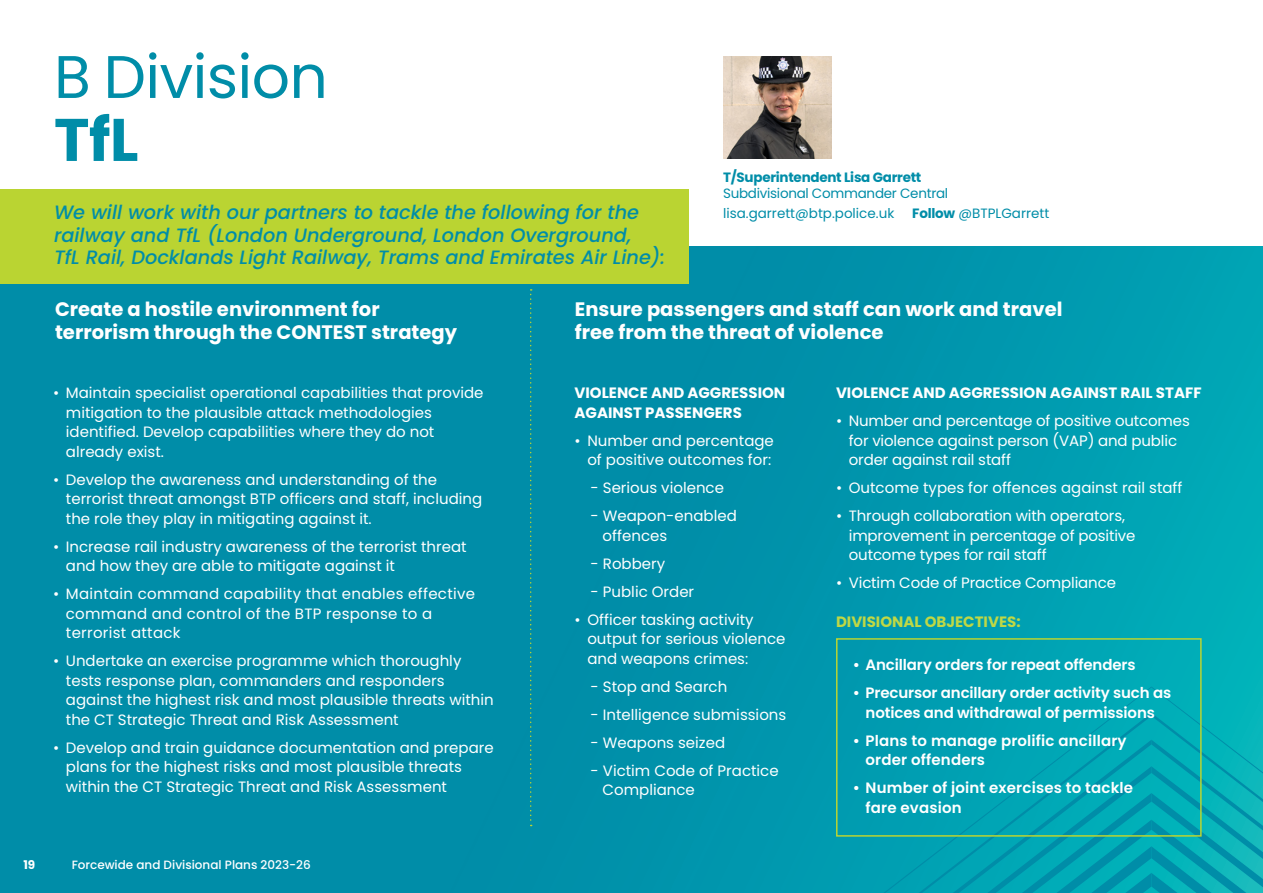
<style>
.page{position:relative;width:1263px;height:893px;background:#fff}
.page>*{position:absolute;margin:0;border:0;box-sizing:border-box;transform-origin:0 0}
.t1{font:60px/63px "Poppins";letter-spacing:-.01em;color:#008da8}
.t2{font:700 19.5px/22.5px "Poppins";color:#fff}
.t3{font:italic 500 19.35px/22.8px "Poppins";color:#008da8}
.t4{font:15px/19.5px "Poppins";color:#fff}
.t5{font:600 15px/19.5px "Poppins";letter-spacing:-.01em;color:#fff;text-align:center}
.t6{font:15px/19.5px "Poppins";letter-spacing:.02em;color:#fff}
.t7{font:600 15px/19.5px "Poppins";letter-spacing:.01em;color:#fff}
.t8{font:700 15px/19.5px "Poppins";color:#fff}
.t9{font:700 15px "Poppins";color:#c0d845}
.t10{font:13.5px "Poppins";color:#008da8}
.t11{font:13.5px "Poppins";letter-spacing:-.02em;color:#008da8}
.t12{font:700 13.5px "Poppins";letter-spacing:-.02em;color:#008da8}
.t13{font:500 12px "Poppins";color:#fff}
.t14{font:700 12px "Poppins";color:#fff}
.s1{font-weight:700}
</style>
<div class="page">
<div style="left:0;top:247px;width:1263px;height:646px;background:linear-gradient(to right,#0086a4,#00a1b3)"></div>
<svg style="left:843px;top:686px;width:420px;height:207px;background:#01a4b3"></svg>
<svg style="left:530px;top:289px;width:2px;height:537px"></svg>
<img style="left:723px;top:56px;width:108px;height:102px">
<div style="left:836px;top:638px;width:366px;height:199px;border:2px solid #bad432"></div>
<div style="left:0;top:189px;width:688px;height:95px;background:#bad432"></div>
<p class="t1" style="left:54px;top:46px;width:275px">B Division<br><span class="s1">TfL</span></p>
<p class="t3" style="left:54px;top:201px;width:613px">We will work with our partners to tackle the following for the railway and TfL (London Underground, London Overground,<br>TfL Rail, Docklands Light Railway, Trams and Emirates Air Line):</p>
<p class="t12" style="left:723px;top:169px;width:200px">T/Superintendent Lisa Garrett</p>
<p class="t11" style="left:723px;top:185px;width:227px">Subdivisional Commander Central</p>
<p class="t10" style="left:723px;top:205px;width:173px">lisa.garrett@btp.police.uk</p>
<p class="t10" style="left:912px;top:205px;width:139px"><span class="s1">Follow</span> @BTPLGarrett</p>
<p class="t2" style="left:55px;top:298px;width:403px">Create a hostile environment for terrorism through the CONTEST strategy</p>
<p class="t2" style="left:575px;top:298px;width:489px">Ensure passengers and staff can work and travel free from the threat of violence</p>
<p class="t4" style="left:66px;top:383px;width:419px;text-indent:-13px">• Maintain specialist operational capabilities that provide mitigation to the plausible attack methodologies identified. Develop capabilities where they do not already exist.</p>
<p class="t4" style="left:66px;top:470px;width:418px;text-indent:-13px">• Develop the awareness and understanding of the terrorist threat amongst BTP officers and staff, including the role they play in mitigating against it.</p>
<p class="t4" style="left:66px;top:537px;width:402px;text-indent:-13px">• Increase rail industry awareness of the terrorist threat and how they are able to mitigate against it</p>
<p class="t6" style="left:66px;top:584px;width:411px;text-indent:-13px">• Maintain command capability that enables effective command and control of the BTP response to a terrorist attack</p>
<p class="t4" style="left:66px;top:651px;width:429px;text-indent:-13px">• Undertake an exercise programme which thoroughly tests response plan, commanders and responders against the highest risk and most plausible threats within the CT Strategic Threat and Risk Assessment</p>
<p class="t4" style="left:66px;top:738px;width:429px;text-indent:-13px">• Develop and train guidance documentation and prepare plans for the highest risks and most plausible threats within the CT Strategic Threat and Risk Assessment</p>
<p class="t14" style="left:23px;top:858px;width:13px">19</p>
<p class="t13" style="left:72px;top:858px;width:241px">Forcewide and Divisional Plans 2023-26</p>
<p class="t8" style="left:575px;top:383px;width:212px">VIOLENCE AND AGGRESSION<br>AGAINST PASSENGERS</p>
<p class="t4" style="left:575px;top:431px;width:201px;text-align:right">• Number and percentage of positive outcomes for:</p>
<p class="t4" style="left:591px;top:478px;width:135px">- Serious violence</p>
<p class="t4" style="left:603px;top:506px;width:136px;text-indent:-12px">- Weapon-enabled offences</p>
<p class="t4" style="left:591px;top:554px;width:76px">- Robbery</p>
<p class="t4" style="left:591px;top:582px;width:105px">- Public Order</p>
<p class="t4" style="left:587px;top:610px;width:200px;text-indent:-13px">• Officer tasking activity output for serious violence and weapons crimes:</p>
<p class="t4" style="left:591px;top:677px;width:138px">- Stop and Search</p>
<p class="t4" style="left:590px;top:705px;width:197px">- Intelligence submissions</p>
<p class="t4" style="left:591px;top:733px;width:136px">- Weapons seized</p>
<p class="t4" style="left:603px;top:761px;width:178px;text-indent:-12px">- Victim Code of Practice<br>Compliance</p>
<p class="t8" style="left:836px;top:383px;width:367px">VIOLENCE AND AGGRESSION AGAINST RAIL STAFF</p>
<p class="t4" style="left:849px;top:411px;width:343px;text-indent:-13px">• Number and percentage of positive outcomes for violence against person (VAP) and public order against rail staff</p>
<p class="t4" style="left:836px;top:478px;width:348px">• Outcome types for offences against rail staff</p>
<p class="t4" style="left:849px;top:506px;width:288px;text-indent:-13px">• Through collaboration with operators, improvement in percentage of positive outcome types for rail staff</p>
<p class="t4" style="left:836px;top:573px;width:281px">• Victim Code of Practice Compliance</p>
<p class="t9" style="left:836px;top:613px;width:186px">DIVISIONAL OBJECTIVES:</p>
<p class="t5" style="left:853px;top:655px;width:284px">• Ancillary orders for repeat offenders</p>
<p class="t5" style="left:853px;top:683px;width:320px">• Precursor ancillary order activity such as notices and withdrawal of permissions</p>
<p class="t7" style="left:865px;top:731px;width:263px;text-indent:-13px">• Plans to manage prolific ancillary order offenders</p>
<p class="t7" style="left:865px;top:778px;width:269px;text-indent:-13px">• Number of joint exercises to tackle fare evasion</p>
</div>
